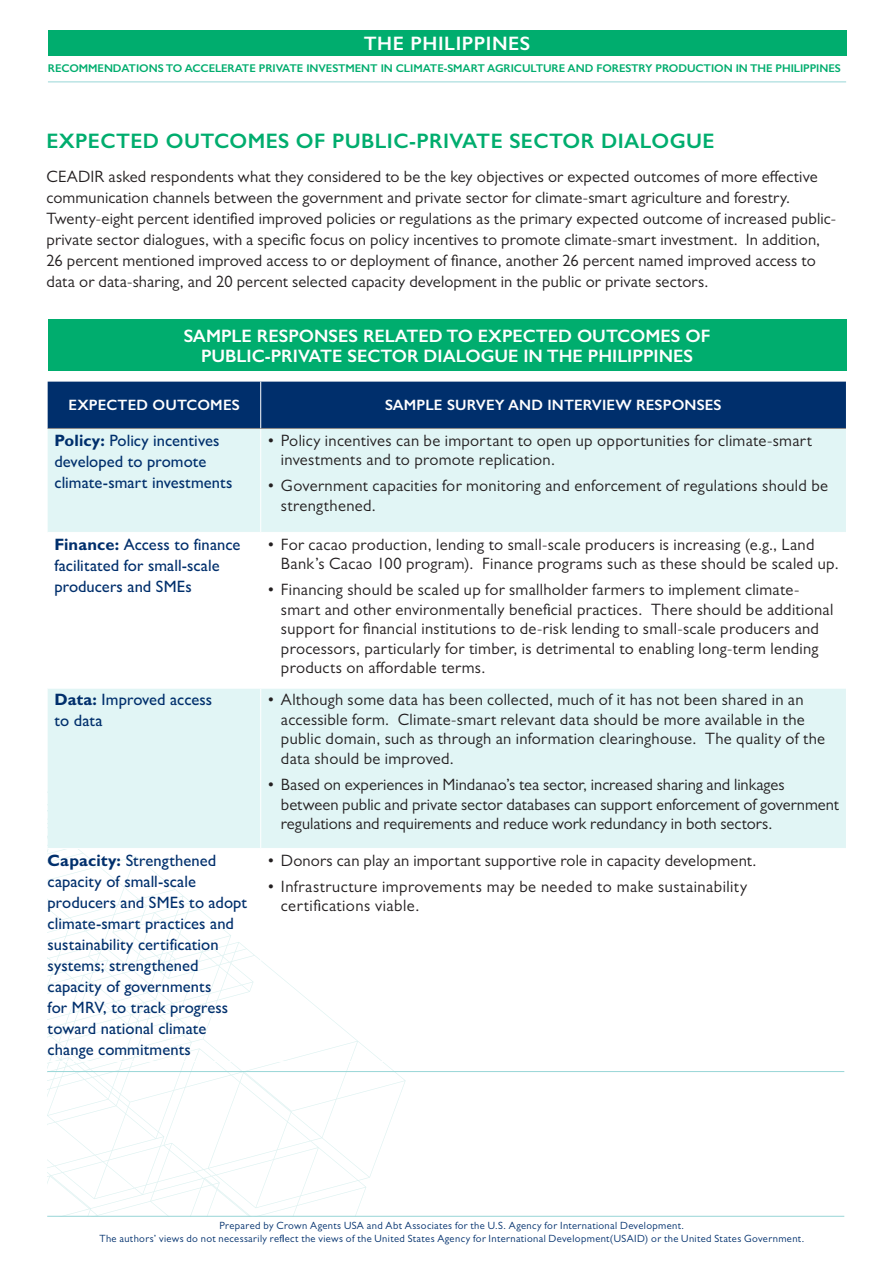
<style>
.page{position:relative;width:893px;height:1263px;background:#fff}
.page>*{position:absolute;margin:0;border:0;box-sizing:border-box;transform-origin:0 0}
.t1{font:600 21px "Gill Sans";letter-spacing:.02em;color:#00ad6e}
.t2{font:600 19.5px "Gill Sans";letter-spacing:.03em;color:#fff}
.t3{font:600 18px/19.5px "Gill Sans";color:#fff;text-align:center}
.Answer{font:16.5px/19.5px "Gill Sans MT Std";letter-spacing:.015em;color:#231f20}
.Answer-2{font:500 16.5px/21px "Gill Sans MT Std";letter-spacing:.005em;color:#002f6c}
.t4{font:600 15px "Gill Sans";letter-spacing:.01em;color:#fff}
.t5{font:600 11.25px "Gill Sans";letter-spacing:-.005em;color:#00ad6e}
.t6{font:10.5px/12px "Gill Sans MT Std";letter-spacing:.035em;color:#00306d;text-align:center}
.s1{font-weight:700}
</style>
<div class="page">
<hr style="left:48px;top:82px;width:798px;height:1px;background:#98d6d7">
<div style="left:48px;top:30px;width:798px;height:26px;background:#00ad6e"></div>
<svg style="left:47px;top:780px;width:399px;height:436px"></svg>
<div style="left:48px;top:382px;width:798px;height:46px;background:#002f6c"></div>
<svg style="left:48px;top:429px;width:798px;height:419px;fill:#e1f5f5"></svg>
<hr style="left:260px;top:382px;width:1px;height:46px;background:#fff">
<hr style="left:48px;top:428px;width:213px;height:1px;background:#8c8986">
<hr style="left:261px;top:428px;width:585px;height:1px;background:#8c8986">
<hr style="left:260px;top:429px;width:1px;height:103px;background:#fff">
<hr style="left:48px;top:532px;width:213px;height:1px;background:#fff">
<hr style="left:261px;top:532px;width:585px;height:1px;background:#fff">
<hr style="left:260px;top:533px;width:1px;height:155px;background:#fff">
<hr style="left:48px;top:688px;width:213px;height:1px;background:#fff">
<hr style="left:261px;top:688px;width:585px;height:1px;background:#fff">
<hr style="left:260px;top:688px;width:1px;height:160px;background:#fff">
<hr style="left:48px;top:848px;width:213px;height:1px;background:#fff">
<hr style="left:261px;top:848px;width:585px;height:1px;background:#fff">
<hr style="left:260px;top:849px;width:1px;height:212px;background:#fff">
<hr style="left:48px;top:1061px;width:213px;height:1px;background:#fff">
<hr style="left:261px;top:1061px;width:585px;height:1px;background:#fff">
<div style="left:48px;top:319px;width:798px;height:52px;background:#00ad6e"></div>
<hr style="left:47px;top:1216px;width:797px;height:1px;background:#98d6d7">
<hr style="left:47px;top:1071px;width:797px;height:1px;background:#98d6d7">
<p class="t2" style="left:364px;top:32px;width:168px">THE PHILIPPINES</p>
<p class="t5" style="left:48px;top:62px;width:794px">RECOMMENDATIONS TO ACCELERATE PRIVATE INVESTMENT IN CLIMATE-SMART AGRICULTURE AND FORESTRY PRODUCTION IN THE PHILIPPINES</p>
<p class="t1" style="left:46px;top:128px;width:670px">EXPECTED OUTCOMES OF PUBLIC-PRIVATE SECTOR DIALOGUE</p>
<p class="Answer" style="left:46px;top:166px;width:791px;line-height:21px">CEADIR asked respondents what they considered to be the key objectives or expected outcomes of more effective communication channels between the government and private sector for climate-smart agriculture and forestry.<br>Twenty-eight percent identified improved policies or regulations as the primary expected outcome of increased public&shy;private sector dialogues, with a specific focus on policy incentives to promote climate-smart investment. In addition, 26 percent mentioned improved access to or deployment of finance, another 26 percent named improved access to data or data-sharing, and 20 percent selected capacity development in the public or private sectors.</p>
<p class="t3" style="left:184px;top:326px;width:528px">SAMPLE RESPONSES RELATED TO EXPECTED OUTCOMES OF<br>PUBLIC-PRIVATE SECTOR DIALOGUE IN THE PHILIPPINES</p>
<p class="t4" style="left:69px;top:396px;width:173px">EXPECTED OUTCOMES</p>
<p class="t4" style="left:385px;top:396px;width:338px">SAMPLE SURVEY AND INTERVIEW RESPONSES</p>
<p class="Answer-2" style="left:54px;top:429px;width:180px"><span class="s1">Policy:</span> Policy incentives developed to promote climate-smart investments</p>
<p class="Answer" style="left:281px;top:430px;width:533px;text-indent:-14px">• Policy incentives can be important to open up opportunities for climate-smart investments and to promote replication.</p>
<p class="Answer" style="left:281px;top:476px;width:549px;text-indent:-14px">• Government capacities for monitoring and enforcement of regulations should be strengthened.</p>
<p class="Answer-2" style="left:54px;top:533px;width:188px"><span class="s1">Finance:</span> Access to finance facilitated for small-scale producers and SMEs</p>
<p class="Answer" style="left:281px;top:534px;width:559px;text-indent:-14px">• For cacao production, lending to small-scale producers is increasing (e.g., Land<br>Bank’s Cacao 100 program). Finance programs such as these should be scaled up.</p>
<p class="Answer" style="left:281px;top:580px;width:554px;text-indent:-14px">• Financing should be scaled up for smallholder farmers to implement climate&shy;smart and other environmentally beneficial practices. There should be additional support for financial institutions to de-risk lending to small-scale producers and processors, particularly for timber, is detrimental to enabling long-term lending products on affordable terms.</p>
<p class="Answer-2" style="left:54px;top:689px;width:159px"><span class="s1">Data:</span> Improved access to data</p>
<p class="Answer" style="left:281px;top:690px;width:546px;text-indent:-14px">• Although some data has been collected, much of it has not been shared in an accessible form. Climate-smart relevant data should be more available in the public domain, such as through an information clearinghouse. The quality of the data should be improved.</p>
<p class="Answer" style="left:281px;top:775px;width:560px;text-indent:-14px">• Based on experiences in Mindanao’s tea sector, increased sharing and linkages between public and private sector databases can support enforcement of government regulations and requirements and reduce work redundancy in both sectors.</p>
<p class="Answer-2" style="left:48px;top:850px;width:201px"><span class="s1">Capacity:</span> Strengthened capacity of small-scale producers and SMEs to adopt climate-smart practices and sustainability certification systems; strengthened capacity of governments<br>for MRV, to track progress toward national climate change commitments</p>
<p class="Answer" style="left:267px;top:850px;width:490px">• Donors can play an important supportive role in capacity development.</p>
<p class="Answer" style="left:281px;top:876px;width:468px;text-indent:-14px">• Infrastructure improvements may be needed to make sustainability certifications viable.</p>
<p class="t6" style="left:99px;top:1220px;width:706px">Prepared by Crown Agents USA and Abt Associates for the U.S. Agency for International Development.<br>The authors’ views do not necessarily reflect the views of the United States Agency for International Development(USAID) or the United States Government.</p>
</div>
